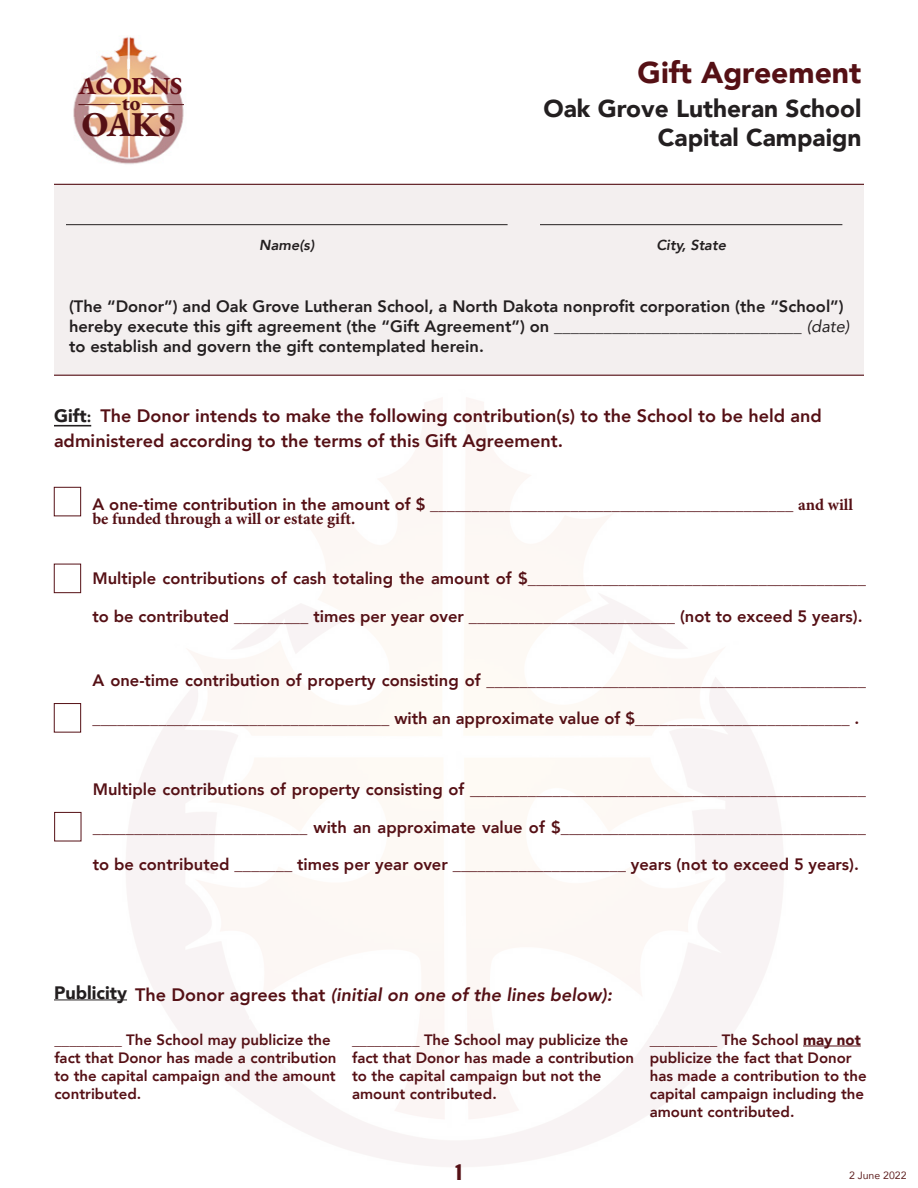
<style>
.page{position:relative;width:918px;height:1188px;background:#fff}
.page>*{position:absolute;margin:0;border:0;box-sizing:border-box;transform-origin:0 0}
.t1{font:34.95px "EB Garamond";color:#551015}
.t2{font:900 30px "Avenir";color:#551015}
.t3{font:900 24.45px/29.2px "Avenir";color:#231f20;text-align:right}
.t4{font:24.45px "EB Garamond";color:#660f18}
.t5{font:21px "EB Garamond";color:#551015}
.t6{font:21px "Krungthep";color:#551015}
.t7{font:800 18px/25.2px "Avenir";color:#551015}
.t8{font:italic 800 18px "Avenir";color:#551015}
.t9{font:800 16.5px "Avenir";color:#551015}
.t10{font:800 16.5px/19.8px "Avenir";color:#231f20}
.t11{font:700 16.5px "Minion Pro";color:#551015}
.t12{font:800 15px/18px "Avenir";color:#551015}
.t13{font:italic 800 14.4px "Avenir";color:#231f20}
.t14{font:10.5px "Avenir";color:#612323}
.s1{font-weight:400;font-style:italic}
.s2{font-weight:900;color:#231f20}
.s3{font-family:"Minion Pro";font-weight:700;color:#231f20}
.s4{font-family:"Minion Pro";font-weight:700}
.s5{font-weight:900;font-style:normal;color:#231f20}
.s6{font-style:normal}
.s7{font-weight:900}
</style>
<div class="page">
<img style="left:100px;top:36px;width:57px;height:25px">
<svg style="left:71px;top:55px;width:119px;height:110px"></svg>
<hr style="left:78px;top:104px;width:43px;height:1px;background:#551015">
<hr style="left:142px;top:104px;width:42px;height:1px;background:#551015">
<hr style="left:54px;top:999px;width:73px;height:1px;background:#231f20">
<hr style="left:803px;top:1046px;width:58px;height:1px;background:#551015">
<div style="left:54px;top:184px;width:810px;height:192px;background:#f3efef"></div>
<hr style="left:66px;top:224px;width:442px;height:1px;background:#231f20">
<hr style="left:540px;top:224px;width:302px;height:1px;background:#231f20">
<hr style="left:54px;top:425px;width:37px;height:1px;background:#231f20">
<div style="left:54px;top:812px;width:27px;height:29px;border:1px solid #551015"></div>
<div style="left:54px;top:487px;width:27px;height:29px;border:1px solid #551015"></div>
<div style="left:54px;top:703px;width:27px;height:29px;border:1px solid #551015"></div>
<div style="left:54px;top:564px;width:27px;height:29px;border:1px solid #551015"></div>
<h3 class="t4" style="left:78px;top:70px;width:106px">ACORNS</h3>
<p class="t5" style="left:122px;top:89px;width:20px">to</p>
<h1 class="t1" style="left:82px;top:101px;width:96px">OAKS</h1>
<h2 class="t2" style="left:638px;top:46px;width:225px">Gift Agreement</h2>
<h3 class="t3" style="left:543px;top:93px;width:320px">Oak Grove Lutheran School<br>Capital Campaign</h3>
<p class="t13" style="left:259px;top:237px;width:57px">Name(s)</p>
<p class="t13" style="left:656px;top:237px;width:71px">City, State</p>
<p class="t10" style="left:69px;top:297px;width:782px">(The “Donor”) and Oak Grove Lutheran School, a North Dakota nonprofit corporation (the “School”) hereby execute this gift agreement (the “Gift Agreement”) on ______________________________ <span class="s1">(date) </span>to establish and govern the gift contemplated herein.</p>
<p class="t7" style="left:54px;top:403px;width:769px"><span class="s2">Gift</span><span class="s3">:</span> The Donor intends to make the following contribution(s) to the School to be held and administered according to the terms of this Gift Agreement.</p>
<p class="t9" style="left:92px;top:491px;width:762px">A one-time contribution in the amount of $ ____________________________________________ <span class="s4">and will</span></p>
<p class="t11" style="left:92px;top:507px;width:264px">be funded through a will or estate gift.</p>
<p class="t9" style="left:92px;top:566px;width:775px">Multiple contributions of cash totaling the amount of $_________________________________________</p>
<p class="t9" style="left:92px;top:603px;width:772px">to be contributed _________ times per year over _________________________ (not to exceed 5 years).</p>
<p class="t9" style="left:92px;top:668px;width:775px">A one-time contribution of property consisting of ______________________________________________</p>
<p class="t9" style="left:92px;top:705px;width:768px">____________________________________ with an approximate value of $__________________________ .</p>
<p class="t9" style="left:93px;top:777px;width:775px">Multiple contributions of property consisting of ________________________________________________</p>
<p class="t9" style="left:93px;top:814px;width:775px">__________________________ with an approximate value of $_____________________________________</p>
<p class="t9" style="left:93px;top:852px;width:768px">to be contributed _______ times per year over _____________________ years (not to exceed 5 years).</p>
<p class="t8" style="left:54px;top:984px;width:560px"><span class="s5">Publicity</span> <span class="s6">The Donor agrees that</span> (initial on one of the lines below):</p>
<p class="t12" style="left:54px;top:1031px;width:284px">_________ The School may publicize the fact that Donor has made a contribution to the capital campaign and the amount contributed.</p>
<p class="t12" style="left:352px;top:1031px;width:284px">_________ The School may publicize the fact that Donor has made a contribution to the capital campaign but not the amount contributed.</p>
<p class="t12" style="left:650px;top:1031px;width:218px">_________ The School <span class="s7">may not </span>publicize the fact that Donor has made a contribution to the capital campaign including the amount contributed.</p>
<p class="t6" style="left:452px;top:1161px;width:15px">1</p>
<p class="t14" style="left:849px;top:1167px;width:59px">2 June 2022</p>
</div>
